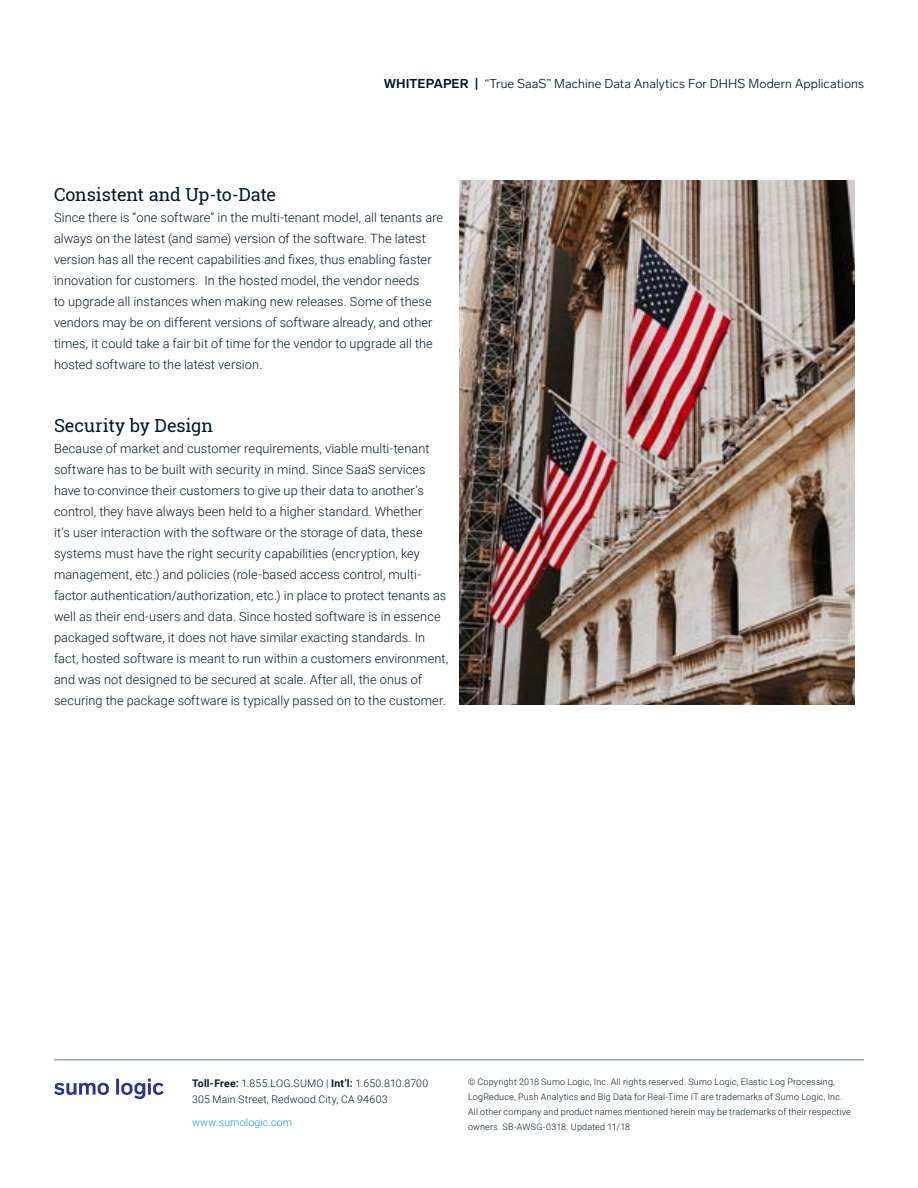
<style>
.page{position:relative;width:918px;height:1188px;background:#fff}
.page>*{position:absolute;margin:0;border:0;box-sizing:border-box;transform-origin:0 0}
.t1{font:18px "Roboto Slab";letter-spacing:-.01em;color:#001826}
.t2{font:300 12.75px/21px "Roboto";letter-spacing:.005em;color:#001826}
.t3{font:300 12.75px "Lab Grotesque";letter-spacing:.01em;color:#001826}
.t4{font:300 10.5px/16.5px "Roboto";letter-spacing:.02em;color:#001826}
.t5{font:300 10.5px "Roboto";letter-spacing:.02em;color:#009cdc}
.t6{font:300 9px/15px "Roboto";letter-spacing:.02em;color:#001826}
.s1{font-weight:700}
</style>
<div class="page">
<svg style="left:54px;top:1079px;width:110px;height:20px"></svg>
<img style="left:459px;top:180px;width:396px;height:525px">
<hr style="left:54px;top:1059px;width:810px;height:1px;background:#92a6b4">
<p class="t3" style="left:384px;top:76px;width:482px"><span class="s1">WHITEPAPER |</span> “True SaaS” Machine Data Analytics For DHHS Modern Applications</p>
<h1 class="t1" style="left:54px;top:182px;width:224px">Consistent and Up-to-Date</h1>
<p class="t2" style="left:54px;top:206px;width:391px">Since there is “one software” in the multi-tenant model, all tenants are always on the latest (and same) version of the software. The latest version has all the recent capabilities and fixes, thus enabling faster innovation for customers. In the hosted model, the vendor needs<br>to upgrade all instances when making new releases. Some of these vendors may be on different versions of software already, and other times, it could take a fair bit of time for the vendor to upgrade all the hosted software to the latest version.</p>
<h1 class="t1" style="left:54px;top:413px;width:160px">Security by Design</h1>
<p class="t2" style="left:54px;top:437px;width:396px">Because of market and customer requirements, viable multi-tenant software has to be built with security in mind. Since SaaS services have to convince their customers to give up their data to another’s control, they have always been held to a higher standard. Whether<br>it’s user interaction with the software or the storage of data, these systems must have the right security capabilities (encryption, key management, etc.) and policies (role-based access control, multi&shy;factor authentication/authorization, etc.) in place to protect tenants as well as their end-users and data. Since hosted software is in essence packaged software, it does not have similar exacting standards. In fact, hosted software is meant to run within a customers environment, and was not designed to be secured at scale. After all, the onus of securing the package software is typically passed on to the customer.</p>
<p class="t4" style="left:192px;top:1074px;width:238px"><span class="s1">Toll-Free:</span> 1.855.LOG.SUMO | <span class="s1">Int’l:</span> 1.650.810.8700<br>305 Main Street, Redwood City, CA 94603</p>
<p class="t5" style="left:192px;top:1115px;width:102px">www.sumologic.com</p>
<p class="t6" style="left:468px;top:1074px;width:384px">© Copyright 2018 Sumo Logic, Inc. All rights reserved. Sumo Logic, Elastic Log Processing, LogReduce, Push Analytics and Big Data for Real-Time IT are trademarks of Sumo Logic, Inc.<br>All other company and product names mentioned herein may be trademarks of their respective owners. SB-AWSG-0318. Updated 11/18</p>
</div>
